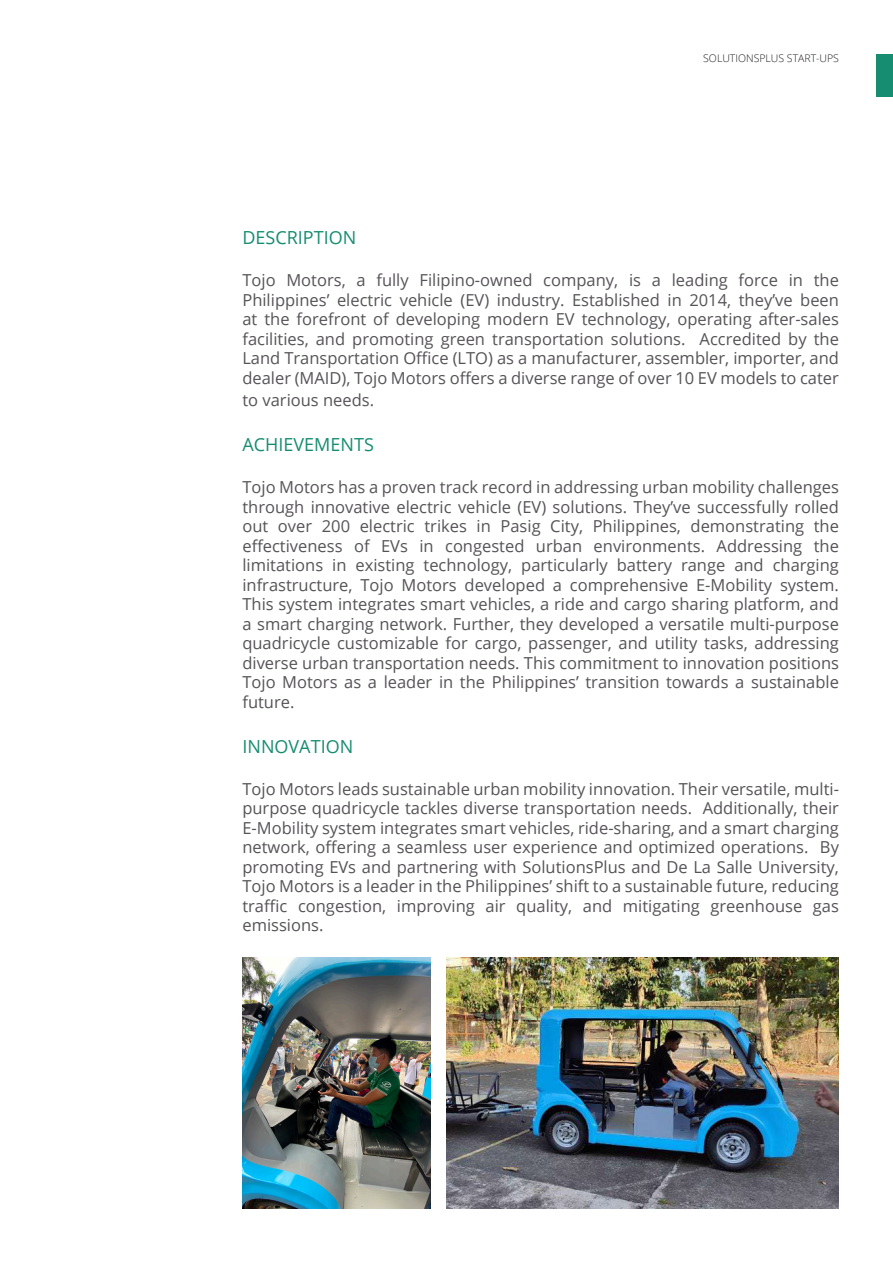
<style>
.page{position:relative;width:893px;height:1263px;background:#fff}
.page>*{position:absolute;margin:0;border:0;box-sizing:border-box;transform-origin:0 0}
.t1{font:18px "Open Sans";color:#168d70}
.t2{font:16.5px/19.5px "Open Sans";color:#565357;text-align:justify}
.t3{font:300 10.5px "Open Sans";color:#231f20}
</style>
<div class="page">
<div style="left:877px;top:54px;width:16px;height:43px;background:#168d70"></div>
<img style="left:242px;top:957px;width:189px;height:252px">
<img style="left:446px;top:957px;width:393px;height:252px">
<p class="t3" style="left:703px;top:51px;width:137px">SOLUTIONSPLUS START-UPS</p>
<p class="t1" style="left:242px;top:225px;width:115px">DESCRIPTION</p>
<p class="t2" style="left:242px;top:270px;width:598px">Tojo Motors, a fully Filipino-owned company, is a leading force in the Philippines’ electric vehicle (EV) industry. Established in 2014, they’ve been at the forefront of developing modern EV technology, operating after-sales facilities, and promoting green transportation solutions. Accredited by the Land Transportation Office (LTO) as a manufacturer, assembler, importer, and dealer (MAID), Tojo Motors offers a diverse range of over 10 EV models to cater</p>
<p class="t2" style="left:242px;top:390px;width:133px">to various needs.</p>
<p class="t1" style="left:242px;top:432px;width:133px">ACHIEVEMENTS</p>
<p class="t2" style="left:242px;top:477px;width:598px">Tojo Motors has a proven track record in addressing urban mobility challenges through innovative electric vehicle (EV) solutions. They’ve successfully rolled out over 200 electric trikes in Pasig City, Philippines, demonstrating the effectiveness of EVs in congested urban environments. Addressing the limitations in existing technology, particularly battery range and charging infrastructure, Tojo Motors developed a comprehensive E-Mobility system.<br>This system integrates smart vehicles, a ride and cargo sharing platform, and a smart charging network. Further, they developed a versatile multi-purpose quadricycle customizable for cargo, passenger, and utility tasks, addressing diverse urban transportation needs. This commitment to innovation positions Tojo Motors as a leader in the Philippines’ transition towards a sustainable future.</p>
<p class="t1" style="left:242px;top:734px;width:112px">INNOVATION</p>
<p class="t2" style="left:242px;top:779px;width:598px">Tojo Motors leads sustainable urban mobility innovation. Their versatile, multi&shy;purpose quadricycle tackles diverse transportation needs. Additionally, their E-Mobility system integrates smart vehicles, ride-sharing, and a smart charging network, offering a seamless user experience and optimized operations. By promoting EVs and partnering with SolutionsPlus and De La Salle University, Tojo Motors is a leader in the Philippines’ shift to a sustainable future, reducing traffic congestion, improving air quality, and mitigating greenhouse gas emissions.</p>
</div>
